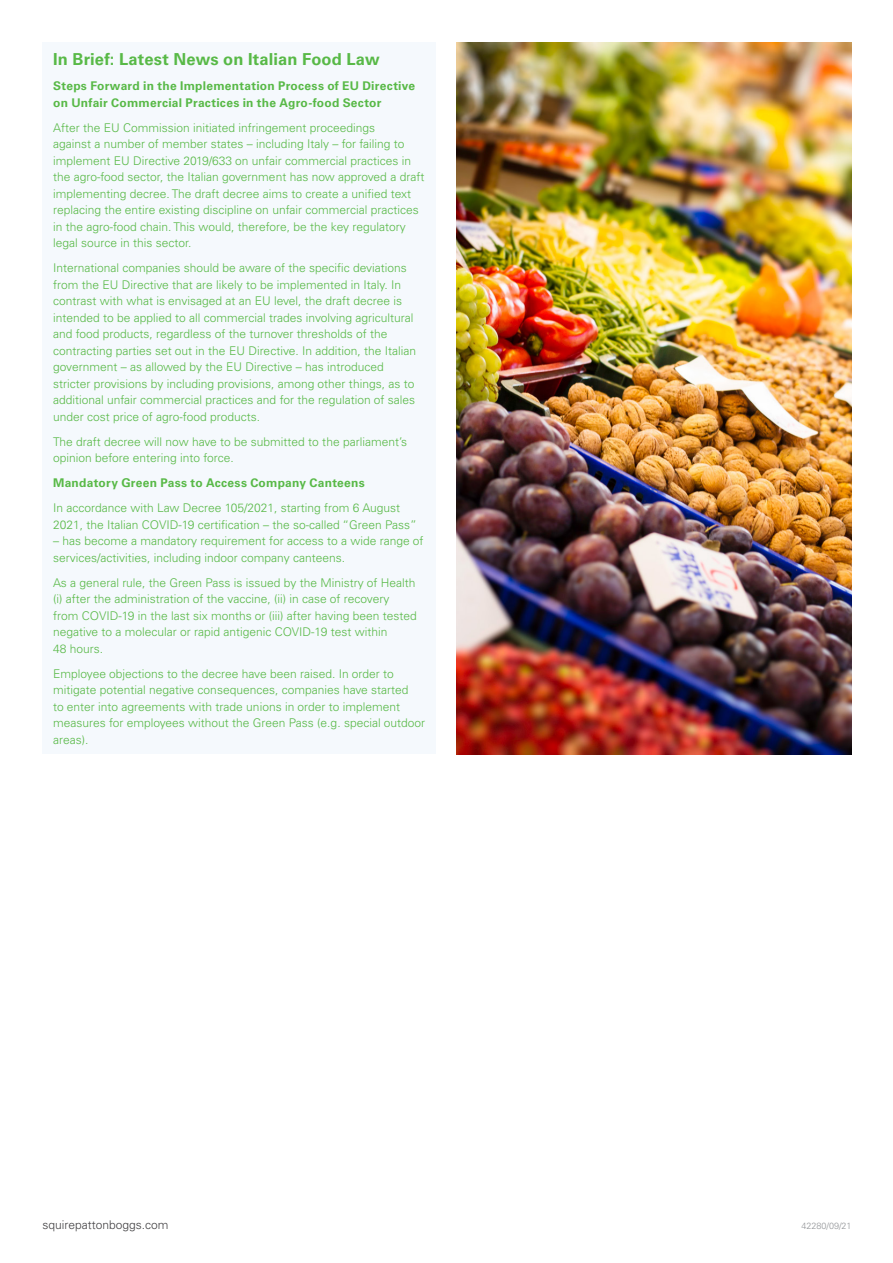
<style>
.page{position:relative;width:893px;height:1263px;background:#fff}
.page>*{position:absolute;margin:0;border:0;box-sizing:border-box;transform-origin:0 0}
.t1{font:700 16.5px "Univers LTCYR 65";letter-spacing:.01em;color:#58b947}
.t2{font:300 12px/16.5px "Univers LTCYR 45";color:#58b947}
.t3{font:700 12px/16.5px "Univers LTCYR 65";letter-spacing:.02em;color:#58b947}
.t4{font:300 12px "Univers LTCYR 45";color:#414042}
.t5{font:300 9px "Univers LTCYR 45";color:#939598}
</style>
<div class="page">
<div style="left:43px;top:43px;width:393px;height:711px;background:#f5f9fd"></div>
<img style="left:457px;top:43px;width:394px;height:712px">
<h1 class="t1" style="left:53px;top:48px;width:328px">In Brief: Latest News on Italian Food Law</h1>
<p class="t3" style="left:53px;top:77px;width:364px">Steps Forward in the Implementation Process of EU Directive on Unfair Commercial Practices in the Agro-food Sector</p>
<p class="t2" style="left:53px;top:119px;width:373px">After the EU Commission initiated infringement proceedings<br>against a number of member states – including Italy – for failing to implement EU Directive 2019/633 on unfair commercial practices in the agro-food sector, the Italian government has now approved a draft implementing decree. The draft decree aims to create a unified text replacing the entire existing discipline on unfair commercial practices in the agro-food chain. This would, therefore, be the key regulatory legal source in this sector.</p>
<p class="t2" style="left:53px;top:259px;width:365px">International companies should be aware of the specific deviations from the EU Directive that are likely to be implemented in Italy. In contrast with what is envisaged at an EU level, the draft decree is intended to be applied to all commercial trades involving agricultural and food products, regardless of the turnover thresholds of the contracting parties set out in the EU Directive. In addition, the Italian government – as allowed by the EU Directive – has introduced stricter provisions by including provisions, among other things, as to additional unfair commercial practices and for the regulation of sales under cost price of agro-food products.</p>
<p class="t2" style="left:53px;top:433px;width:356px">The draft decree will now have to be submitted to the parliament’s opinion before entering into force.</p>
<p class="t3" style="left:53px;top:474px;width:313px">Mandatory Green Pass to Access Company Canteens</p>
<p class="t2" style="left:53px;top:499px;width:365px">In accordance with Law Decree 105/2021, starting from 6 August<br>2021, the Italian COVID-19 certification – the so-called “Green Pass”</p>
<p class="t2" style="left:53px;top:532px;width:372px">– has become a mandatory requirement for access to a wide range of services/activities, including indoor company canteens.</p>
<p class="t2" style="left:53px;top:574px;width:365px">As a general rule, the Green Pass is issued by the Ministry of Health (i) after the administration of the vaccine, (ii) in case of recovery from COVID-19 in the last six months or (iii) after having been tested negative to a molecular or rapid antigenic COVID-19 test within<br>48 hours.</p>
<p class="t2" style="left:53px;top:665px;width:374px">Employee objections to the decree have been raised. In order to mitigate potential negative consequences, companies have started<br>to enter into agreements with trade unions in order to implement measures for employees without the Green Pass (e.g. special outdoor areas).</p>
<p class="t4" style="left:43px;top:1217px;width:128px">squirepattonboggs.com</p>
<p class="t5" style="left:801px;top:1220px;width:52px">42280/09/21</p>
</div>
